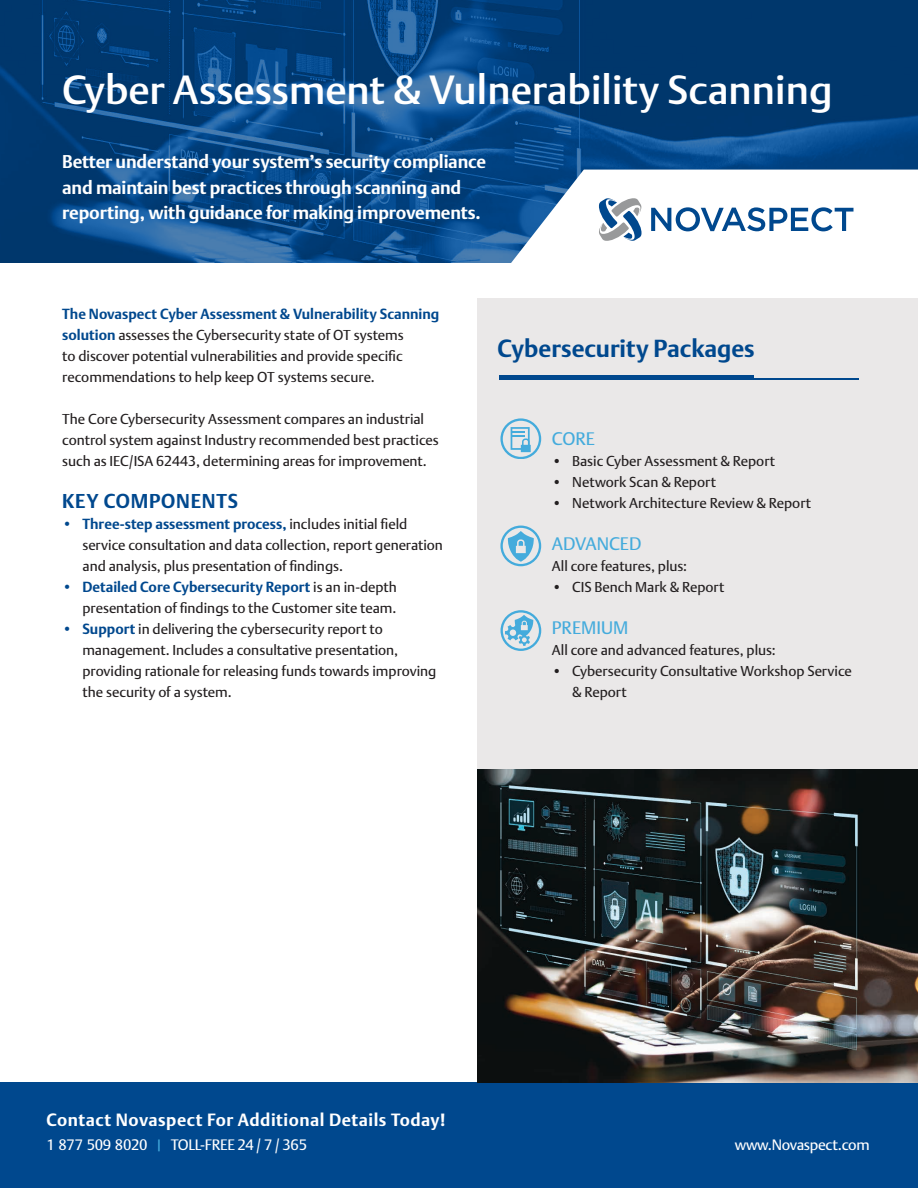
<style>
.page{position:relative;width:918px;height:1188px;background:#fff}
.page>*{position:absolute;margin:0;border:0;box-sizing:border-box;transform-origin:0 0}
.t1{font:500 40.5px "DTL Argo T";color:#fff}
.t2{font:700 24px "DTL Argo T";color:#00488e}
.t3{font:700 19.5px "DTL Argo T";letter-spacing:.04em;color:#00488e}
.t4{font:700 18px/25.5px "DTL Argo T";letter-spacing:-.01em;color:#fff}
.t5{font:18px "DTL Argo T";color:#44abdc}
.t6{font:700 17.25px "DTL Argo T";letter-spacing:.03em;color:#fff}
.t7{font:15px "DTL Argo T";letter-spacing:-.02em;color:#fff}
.t8{font:14.25px/21px "DTL Argo T";color:#231f20}
.s1{font-weight:700;color:#00488e}
.s2{font-size:13.5px;color:#44abdc}
</style>
<div class="page">
<div style="left:477px;top:298px;width:441px;height:800px;background:#eae8e8"></div>
<img style="left:0;top:0;width:918px;height:263px">
<div style="left:0;top:1082px;width:918px;height:106px;background:#00488e"></div>
<img style="left:477px;top:770px;width:441px;height:312px">
<svg style="left:501px;top:610px;width:40px;height:41px"></svg>
<svg style="left:500px;top:526px;width:41px;height:40px"></svg>
<svg style="left:500px;top:418px;width:41px;height:41px"></svg>
<hr style="left:499px;top:376px;width:254px;height:4px;background:#00488e">
<hr style="left:499px;top:379px;width:359px;height:1px;background:#00488e">
<svg style="left:493px;top:170px;width:425px;height:93px"></svg>
<svg style="left:651px;top:207px;width:203px;height:24px"></svg>
<svg style="left:599px;top:198px;width:44px;height:43px"></svg>
<h1 class="t1" style="left:62px;top:65px;width:772px">Cyber Assessment &amp; Vulnerability Scanning</h1>
<p class="t4" style="left:62px;top:149px;width:425px">Better understand your system’s security compliance and maintain best practices through scanning and reporting, with guidance for making improvements.</p>
<p class="t8" style="left:62px;top:303px;width:379px"><span class="s1">The Novaspect Cyber Assessment &amp; Vulnerability Scanning solution</span> assesses the Cybersecurity state of OT systems<br>to discover potential vulnerabilities and provide specific recommendations to help keep OT systems secure.</p>
<p class="t8" style="left:62px;top:408px;width:378px">The Core Cybersecurity Assessment compares an industrial control system against Industry recommended best practices such as IEC/ISA 62443, determining areas for improvement.</p>
<h3 class="t3" style="left:62px;top:489px;width:177px">KEY COMPONENTS</h3>
<p class="t8" style="left:82px;top:513px;width:362px;text-indent:-20px"><span class="s1">• Three-step assessment process,</span> includes initial field service consultation and data collection, report generation and analysis, plus presentation of findings.</p>
<p class="t8" style="left:62px;top:576px;width:336px;text-align:right"><span class="s1">• Detailed Core Cybersecurity Report</span> is an in-depth presentation of findings to the Customer site team.</p>
<p class="t8" style="left:82px;top:618px;width:355px;text-indent:-20px"><span class="s1">• Support</span> in delivering the cybersecurity report to management. Includes a consultative presentation, providing rationale for releasing funds towards improving the security of a system.</p>
<h2 class="t2" style="left:498px;top:334px;width:259px">Cybersecurity Packages</h2>
<p class="t5" style="left:552px;top:428px;width:45px">CORE</p>
<p class="t8" style="left:552px;top:450px;width:225px">• Basic Cyber Assessment &amp; Report</p>
<p class="t8" style="left:552px;top:471px;width:166px">• Network Scan &amp; Report</p>
<p class="t8" style="left:552px;top:492px;width:261px">• Network Architecture Review &amp; Report</p>
<p class="t5" style="left:552px;top:533px;width:91px">ADVANCED</p>
<p class="t8" style="left:552px;top:555px;width:137px">All core features, plus:</p>
<p class="t8" style="left:552px;top:576px;width:174px">• CIS Bench Mark &amp; Report</p>
<p class="t5" style="left:552px;top:617px;width:78px">PREMIUM</p>
<p class="t8" style="left:552px;top:639px;width:225px">All core and advanced features, plus:</p>
<p class="t8" style="left:572px;top:660px;width:281px;text-indent:-20px">• Cybersecurity Consultative Workshop Service &amp; Report</p>
<p class="t6" style="left:46px;top:1110px;width:401px">Contact Novaspect For Additional Details Today!</p>
<p class="t7" style="left:46px;top:1136px;width:262px">1 877 509 8020 <span class="s2">|</span> TOLL-FREE 24 / 7 / 365</p>
<p class="t7" style="left:735px;top:1136px;width:136px">www.Novaspect.com</p>
</div>
